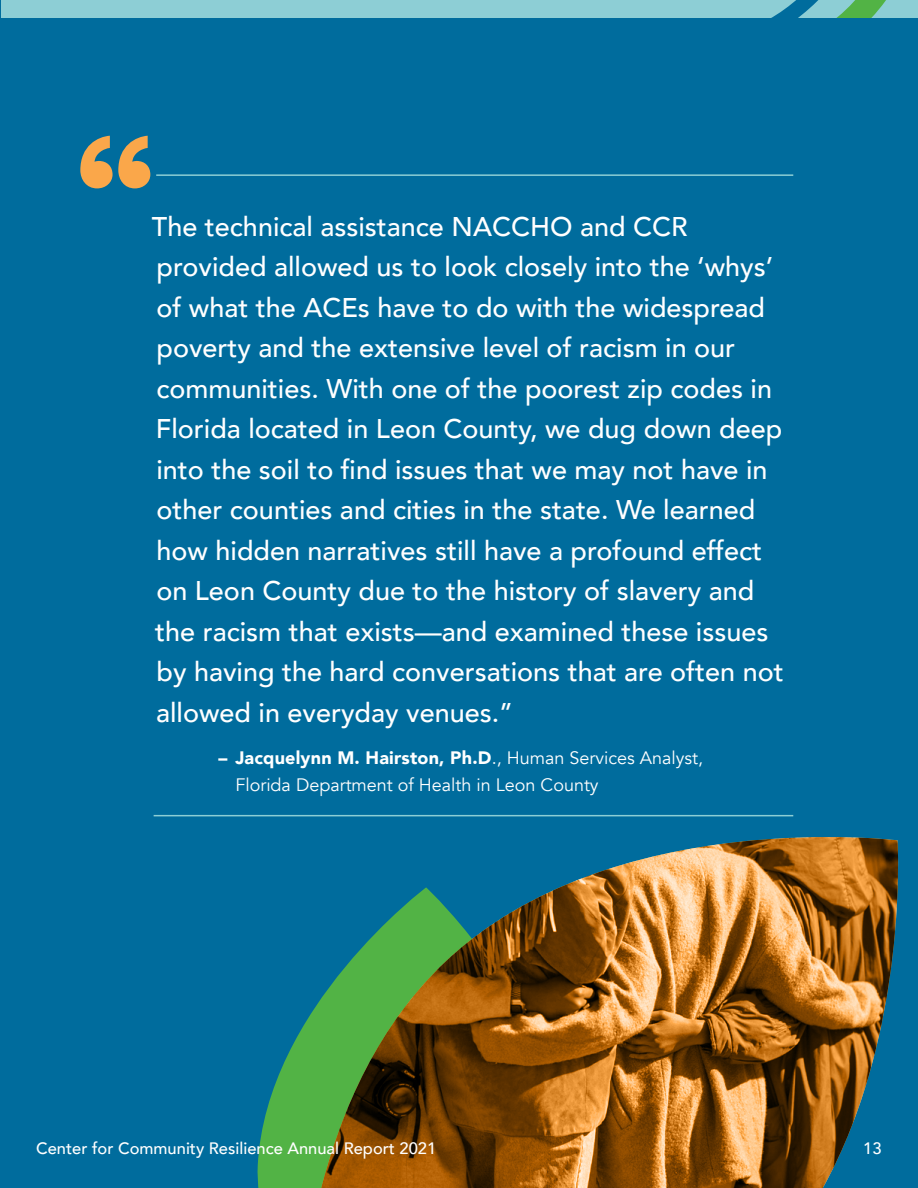
<style>
.page{position:relative;width:918px;height:1188px;background:#fff}
.page>*{position:absolute;margin:0;border:0;box-sizing:border-box;transform-origin:0 0}
.Pull_Quote_Paragraph{font:900 180px "Circular Std";color:#faa74a}
.Pull_Quote_Paragraph-2{font:500 27px/40.5px "Avenir";color:#fff}
.Pull_Quote_Paragraph-3{font:18px/27px "Avenir";color:#fff}
.t1{font:500 16.5px "Avenir";color:#fff}
.s1{font-weight:900}
</style>
<div class="page">
<div style="left:1px;top:0;width:917px;height:1188px;background:#006c9d"></div>
<div style="left:1px;top:0;width:917px;height:18px;background:#8dced5"></div>
<svg style="left:771px;top:0;width:115px;height:18px"></svg>
<svg style="left:0;top:0;width:1px;height:18px"></svg>
<svg style="left:257px;top:1015px;width:53px;height:173px;fill:#52b345"></svg>
<svg style="left:310px;top:814px;width:484px;height:374px"></svg>
<img style="left:321px;top:837px;width:578px;height:351px">
<hr style="left:156px;top:174px;width:637px;height:2px;background:#8dced5">
<hr style="left:154px;top:815px;width:639px;height:1px;background:#8dced5">
<p class="Pull_Quote_Paragraph" style="left:75px;top:81px;width:83px">“</p>
<p class="Pull_Quote_Paragraph-2" style="left:152px;top:205px;width:633px">The technical assistance NACCHO and CCR provided allowed us to look closely into the ‘whys’ of what the ACEs have to do with the widespread poverty and the extensive level of racism in our communities. With one of the poorest zip codes in Florida located in Leon County, we dug down deep into the soil to find issues that we may not have in other counties and cities in the state. We learned how hidden narratives still have a profound effect on Leon County due to the history of slavery and the racism that exists—and examined these issues by having the hard conversations that are often not allowed in everyday venues.”</p>
<p class="Pull_Quote_Paragraph-3" style="left:235px;top:745px;width:469px;text-indent:-17px"><span class="s1">– Jacquelynn M. Hairston, Ph.D</span>., Human Services Analyst,<br>Florida Department of Health in Leon County</p>
<p class="t1" style="left:36px;top:1134px;width:402px">Center for Community Resilience Annual Report 2021</p>
<p class="t1" style="left:863px;top:1134px;width:20px">13</p>
</div>
